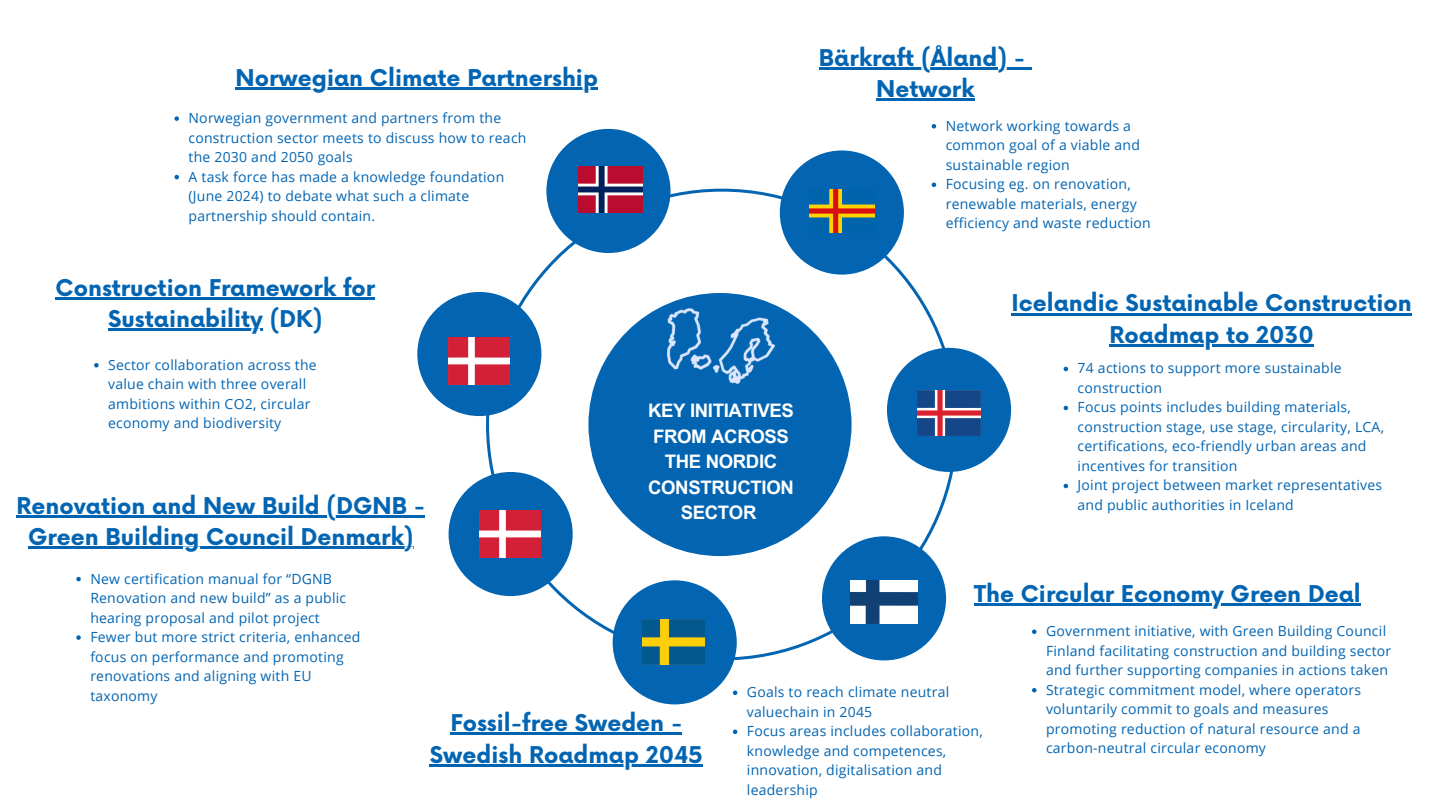
<style>
.page{position:relative;width:1440px;height:810px;background:#fff}
.page>*{position:absolute;margin:0;border:0;box-sizing:border-box;transform-origin:0 0}
.t1{font:700 22.6px/31.5px "Now";color:#0365b2;text-align:center}
.t2{font:700 18.6px/25.5px "Arial MT Pro";letter-spacing:-.02em;color:#fff;text-align:center}
.t3{font:14px/19.5px "Open Sans";letter-spacing:.015em;color:#0365b2}
</style>
<div class="page">
<svg style="left:486px;top:189px;width:472px;height:471px"></svg>
<div style="left:546px;top:129px;width:125px;height:124px;background:#0365b2;border-radius:50%"></div>
<div style="left:417px;top:292px;width:124px;height:124px;background:#0365b2;border-radius:50%"></div>
<div style="left:449px;top:472px;width:124px;height:124px;background:#0365b2;border-radius:50%"></div>
<div style="left:613px;top:580px;width:124px;height:124px;background:#0365b2;border-radius:50%"></div>
<div style="left:780px;top:150px;width:124px;height:125px;background:#0365b2;border-radius:50%"></div>
<div style="left:887px;top:348px;width:124px;height:124px;background:#0365b2;border-radius:50%"></div>
<div style="left:822px;top:536px;width:124px;height:124px;background:#0365b2;border-radius:50%"></div>
<div style="left:588px;top:293px;width:264px;height:263px;background:#0365b2;border-radius:50%"></div>
<img style="left:668px;top:309px;width:106px;height:75px">
<img style="left:578px;top:166px;width:64px;height:47px">
<img style="left:449px;top:338px;width:60px;height:46px">
<img style="left:479px;top:511px;width:61px;height:46px">
<img style="left:642px;top:620px;width:62px;height:45px">
<img style="left:851px;top:580px;width:66px;height:44px">
<img style="left:918px;top:390px;width:62px;height:45px">
<img style="left:809px;top:189px;width:65px;height:43px">
<hr style="left:236px;top:87px;width:362px;height:2px;background:#0365b2">
<svg style="left:174px;top:116px;width:5px;height:5px"></svg>
<svg style="left:174px;top:175px;width:5px;height:4px"></svg>
<hr style="left:56px;top:297px;width:319px;height:2px;background:#0365b2">
<hr style="left:108px;top:329px;width:155px;height:2px;background:#0365b2">
<svg style="left:94px;top:363px;width:5px;height:5px"></svg>
<hr style="left:16px;top:515px;width:409px;height:3px;background:#0365b2">
<hr style="left:28px;top:547px;width:386px;height:2px;background:#0365b2">
<svg style="left:76px;top:577px;width:5px;height:4px"></svg>
<svg style="left:76px;top:635px;width:5px;height:5px"></svg>
<hr style="left:450px;top:733px;width:232px;height:2px;background:#0365b2">
<hr style="left:430px;top:764px;width:273px;height:2px;background:#0365b2">
<svg style="left:733px;top:691px;width:4px;height:4px"></svg>
<svg style="left:733px;top:730px;width:4px;height:4px"></svg>
<hr style="left:819px;top:67px;width:206px;height:2px;background:#0365b2">
<svg style="left:1025px;top:67px;width:7px;height:2px"></svg>
<hr style="left:876px;top:99px;width:99px;height:2px;background:#0365b2">
<svg style="left:932px;top:124px;width:4px;height:5px"></svg>
<svg style="left:932px;top:183px;width:4px;height:4px"></svg>
<hr style="left:1012px;top:313px;width:400px;height:2px;background:#0365b2">
<hr style="left:1109px;top:344px;width:205px;height:3px;background:#0365b2">
<svg style="left:1064px;top:367px;width:4px;height:4px"></svg>
<svg style="left:1064px;top:406px;width:4px;height:4px"></svg>
<svg style="left:1064px;top:484px;width:4px;height:4px"></svg>
<hr style="left:974px;top:603px;width:387px;height:3px;background:#0365b2">
<svg style="left:1032px;top:629px;width:5px;height:5px"></svg>
<svg style="left:1032px;top:688px;width:5px;height:4px"></svg>
<p class="t1" style="left:236px;top:63px;width:364px">Norwegian Climate Partnership</p>
<h2 class="t3" style="left:189px;top:108px;width:339px">Norwegian government and partners from the construction sector meets to discuss how to reach the 2030 and 2050 goals</h2>
<p class="t3" style="left:189px;top:166px;width:317px">A task force has made a knowledge foundation (June 2024) to debate what such a climate partnership should contain.</p>
<p class="t1" style="left:819px;top:43px;width:208px">Bärkraft (Åland) -<br>Network</p>
<p class="t3" style="left:946px;top:116px;width:196px">Network working towards a common goal of a viable and sustainable region</p>
<h1 class="t3" style="left:946px;top:174px;width:206px">Focusing eg. on renovation, renewable materials, energy efficiency and waste reduction</h1>
<h1 class="t1" style="left:56px;top:273px;width:321px">Construction Framework for</h1>
<p class="t1" style="left:108px;top:305px;width:216px">Sustainability (DK)</p>
<h1 class="t3" style="left:108px;top:355px;width:210px">Sector collaboration across the value chain with three overall ambitions within CO2, circular economy and biodiversity</h1>
<p class="t1" style="left:1012px;top:289px;width:402px">Icelandic Sustainable Construction</p>
<p class="t1" style="left:1109px;top:320px;width:206px">Roadmap to 2030</p>
<p class="t3" style="left:1078px;top:358px;width:266px">74 actions to support more sustainable construction</p>
<p class="t3" style="left:1078px;top:397px;width:308px">Focus points includes building materials, construction stage, use stage, circularity, LCA, certifications, eco-friendly urban areas and incentives for transition</p>
<h1 class="t3" style="left:1078px;top:475px;width:306px">Joint project between market representatives and public authorities in Iceland</h1>
<h2 class="t2" style="left:648px;top:400px;width:147px">KEY INITIATIVES<br>FROM ACROSS<br>THE NORDIC<br>CONSTRUCTION<br>SECTOR</h2>
<p class="t1" style="left:16px;top:491px;width:410px">Renovation and New Build (DGNB -</p>
<p class="t1" style="left:28px;top:523px;width:387px">Green Building Council Denmark)</p>
<p class="t3" style="left:90px;top:568px;width:257px">New certification manual for “DGNB<br>Renovation and new build” as a public hearing proposal and pilot project</p>
<p class="t3" style="left:90px;top:627px;width:272px">Fewer but more strict criteria, enhanced focus on performance and promoting renovations and aligning with EU taxonomy</p>
<h1 class="t1" style="left:974px;top:579px;width:388px">The Circular Economy Green Deal</h1>
<p class="t3" style="left:1046px;top:621px;width:347px">Government initiative, with Green Building Council Finland facilitating construction and building sector and further supporting companies in actions taken Strategic commitment model, where operators voluntarily commit to goals and measures promoting reduction of natural resource and a carbon-neutral circular economy</p>
<h1 class="t3" style="left:747px;top:682px;width:204px">Goals to reach climate neutral valuechain in 2045</h1>
<p class="t3" style="left:747px;top:721px;width:237px">Focus areas includes collaboration, knowledge and competences, innovation, digitalisation and leadership</p>
<p class="t1" style="left:450px;top:709px;width:233px">Fossil-free Sweden -</p>
<p class="t1" style="left:430px;top:740px;width:275px">Swedish Roadmap 2045</p>
</div>
